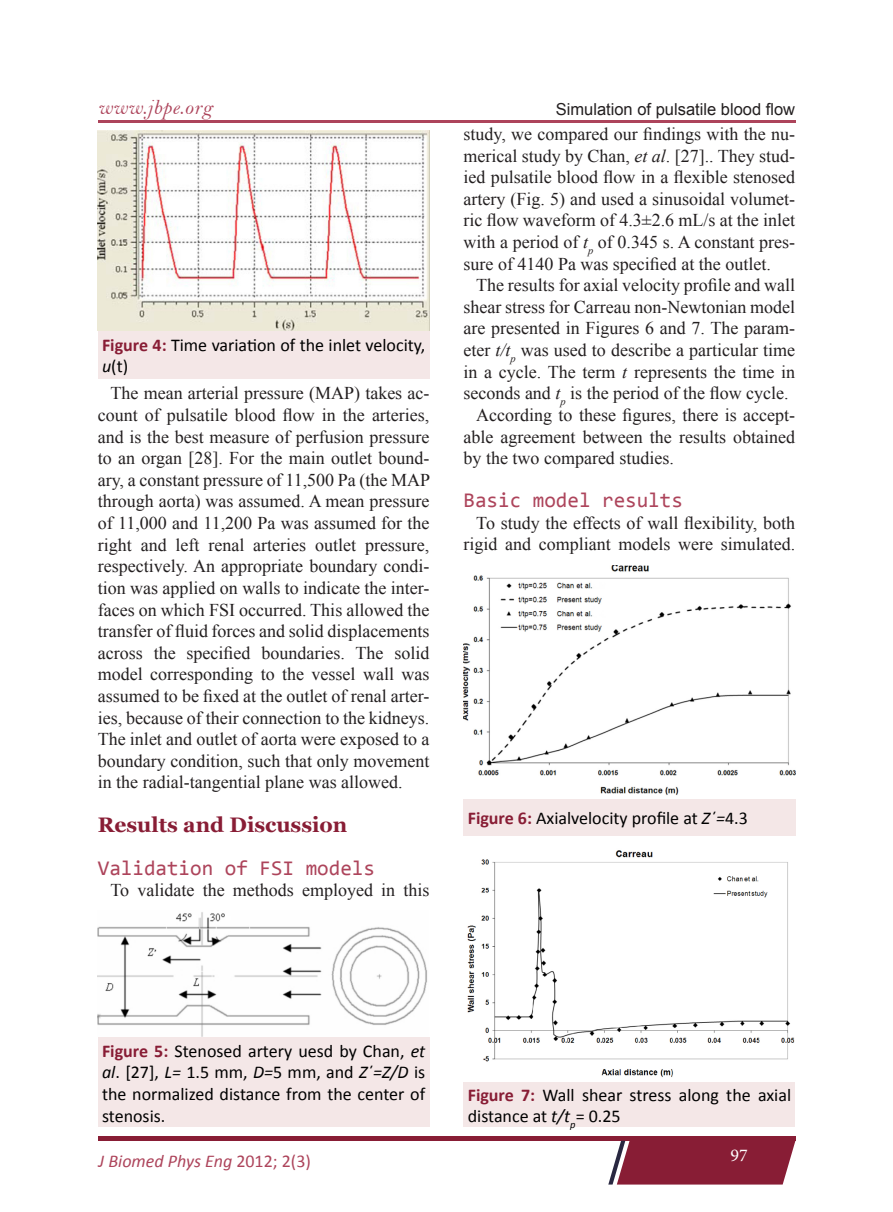
<style>
.page{position:relative;width:893px;height:1212px;background:#fff}
.page>*{position:absolute;margin:0;border:0;box-sizing:border-box;transform-origin:0 0}
.Subheading{font:21px "Consolas";color:#ad445b}
.Heading{font:700 21px "Georgia";color:#881d35}
.t1{font:21px "Bell MT Italic";letter-spacing:.03em;color:#ad445b}
.Body{font:18px/21.6px "Times New Roman";color:#231f20;text-align:justify}
.Figure{font:18px/21.6px "Calibri";color:#000}
.t2{font:italic 18px "Calibri";color:#ad445b}
.t3{font:18px "Minion Pro";color:#fff}
.Running_Title{font:16.5px "Arial";color:#231f20}
.s1{font-weight:700;color:#881d35}
.s2{font-style:italic}
.s3{font-style:normal}
</style>
<div class="page">
<div style="left:98px;top:1136px;width:697px;height:5px;background:#881d35"></div>
<svg style="left:608px;top:1141px;width:187px;height:43px;background:#903147"></svg>
<hr style="left:98px;top:120px;width:698px;height:2px;background:#ad445b">
<img style="left:98px;top:130px;width:331px;height:201px">
<div style="left:98px;top:331px;width:331px;height:47px;background:#f4e7e7"></div>
<img style="left:98px;top:912px;width:329px;height:124px">
<div style="left:98px;top:1037px;width:331px;height:90px;background:#f4e7e7"></div>
<img style="left:463px;top:566px;width:333px;height:229px">
<div style="left:463px;top:799px;width:333px;height:37px;background:#f4e7e7"></div>
<img style="left:467px;top:850px;width:328px;height:227px">
<div style="left:463px;top:1082px;width:332px;height:45px;background:#f4e7e7"></div>
<p class="t1" style="left:98px;top:94px;width:116px">www.jbpe.org</p>
<p class="Figure" style="left:102px;top:334px;width:325px"><span class="s1">Figure 4:</span> Time variation of the inlet velocity, <span class="s2">u</span>(t)</p>
<p class="Body" style="left:98px;top:382px;width:334px;text-indent:13px">The mean arterial pressure (MAP) takes ac&shy;count of pulsatile blood flow in the arteries, and is the best measure of perfusion pressure to an organ [28]. For the main outlet bound&shy;ary, a constant pressure of 11,500 Pa (the MAP through aorta) was assumed. A mean pressure of 11,000 and 11,200 Pa was assumed for the right and left renal arteries outlet pressure, respectively. An appropriate boundary condi&shy;tion was applied on walls to indicate the inter&shy;faces on which FSI occurred. This allowed the transfer of fluid forces and solid displacements across the specified boundaries. The solid model corresponding to the vessel wall was assumed to be fixed at the outlet of renal arter&shy;ies, because of their connection to the kidneys.<br>The inlet and outlet of aorta were exposed to a boundary condition, such that only movement in the radial-tangential plane was allowed.</p>
<p class="Heading" style="left:98px;top:811px;width:251px">Results and Discussion</p>
<p class="Subheading" style="left:98px;top:853px;width:279px">Validation of FSI models</p>
<p class="Body" style="left:111px;top:879px;width:320px">To validate the methods employed in this</p>
<p class="Running_Title" style="left:556px;top:98px;width:241px">Simulation of pulsatile blood flow</p>
<p class="Body" style="left:463px;top:123px;width:333px">study, we compared our findings with the nu&shy;merical study by Chan, <span class="s2">et al</span>. [27].. They stud&shy;ied pulsatile blood flow in a flexible stenosed artery (Fig. 5) and used a sinusoidal volumet&shy;ric flow waveform of 4.3±2.6 mL/s at the inlet with a period of <span class="s2">t</span><sub>p</sub> of 0.345 s. A constant pres&shy;sure of 4140 Pa was specified at the outlet.</p>
<p class="Body" style="left:463px;top:274px;width:333px;text-indent:13px">The results for axial velocity profile and wall shear stress for Carreau non-Newtonian model are presented in Figures 6 and 7. The param&shy;eter <span class="s2">t/t</span><sub>p</sub> was used to describe a particular time in a cycle. The term <span class="s2">t</span> represents the time in seconds and <span class="s2">t</span><sub>p</sub> is the period of the flow cycle.</p>
<p class="Body" style="left:463px;top:404px;width:333px;text-indent:13px">According to these figures, there is accept&shy;able agreement between the results obtained by the two compared studies.</p>
<p class="Subheading" style="left:463px;top:486px;width:221px">Basic model results</p>
<p class="Body" style="left:463px;top:512px;width:333px;text-align:right">To study the effects of wall flexibility, both rigid and compliant models were simulated.</p>
<p class="Figure" style="left:468px;top:807px;width:282px"><span class="s1">Figure 6:</span> Axialvelocity profile at <span class="s2">Z΄=</span>4.3</p>
<p class="Figure" style="left:102px;top:1040px;width:325px;text-align:justify"><span class="s1">Figure 5:</span> Stenosed artery uesd by Chan, <span class="s2">et al</span>. [27], <span class="s2">L=</span> 1.5 mm, <span class="s2">D=</span>5 mm, and <span class="s2">Z΄=Z/D</span> is the normalized distance from the center of stenosis.</p>
<p class="t2" style="left:99px;top:1148px;width:214px">J Biomed Phys Eng <span class="s3">2012; 2(3)</span></p>
<p class="Figure" style="left:468px;top:1084px;width:325px"><span class="s1">Figure 7:</span> Wall shear stress along the axial distance at <span class="s2">t/t</span><sub>p</sub>= 0.25</p>
<p class="t3" style="left:730px;top:1143px;width:19px">97</p>
</div>
